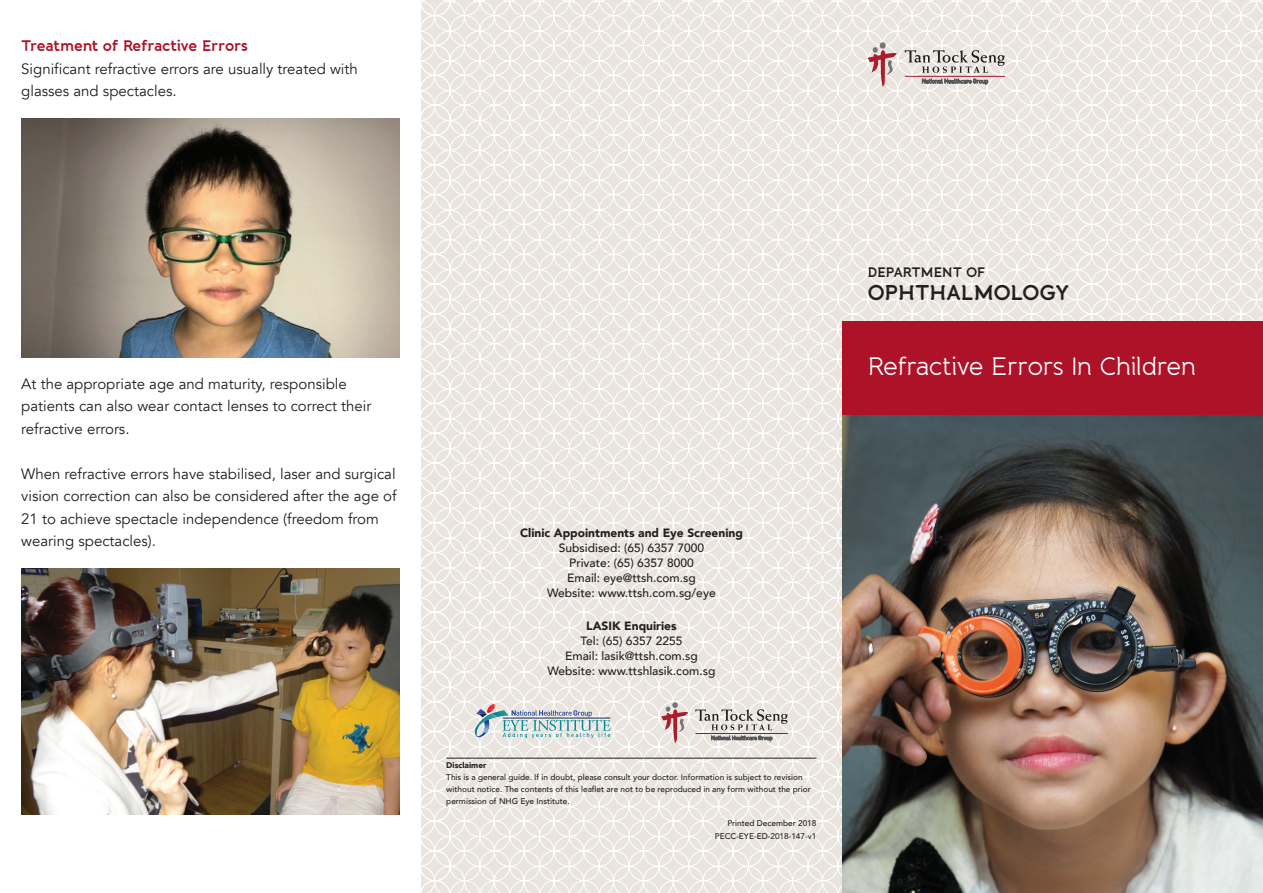
<style>
.page{position:relative;width:1263px;height:893px;background:#fff}
.page>*{position:absolute;margin:0;border:0;box-sizing:border-box;transform-origin:0 0}
.t1{font:25.2px "Banda";letter-spacing:-.02em;color:#fff}
.t2{font:700 21px "Banda";letter-spacing:-.025em;color:#231f20}
.t3{font:15px/22.5px "Avenir";color:#231f20}
.t4{font:700 15px "Banda";letter-spacing:-.015em;color:#ae1229}
.t5{font:700 13.5px "Banda";letter-spacing:-.03em;color:#231f20}
.t6{font:500 12px/15px "Avenir";color:#231f20;text-align:center}
.t7{font:900 12px "Avenir";color:#231f20}
.t8{font:500 8.25px/12px "Avenir";color:#231f20;text-align:right}
.t9{font:900 8.25px "Avenir";color:#231f20}
</style>
<div class="page">
<svg style="left:450px;top:0;width:612px;height:150px"></svg>
<svg style="left:450px;top:150px;width:612px;height:268px"></svg>
<svg style="left:450px;top:418px;width:392px;height:299px"></svg>
<svg style="left:450px;top:717px;width:392px;height:176px"></svg>
<svg style="left:421px;top:0;width:29px;height:893px"></svg>
<svg style="left:1077px;top:0;width:186px;height:321px"></svg>
<svg style="left:1091px;top:150px;width:172px;height:171px"></svg>
<div style="left:1047px;top:15px;width:30px;height:31px;border:1px solid #fff;border-radius:50%"></div>
<div style="left:1077px;top:15px;width:30px;height:31px;border:1px solid #fff;border-radius:50%"></div>
<div style="left:1047px;top:45px;width:31px;height:31px;border:1px solid #fff;border-radius:50%"></div>
<div style="left:1077px;top:45px;width:30px;height:31px;border:1px solid #fff;border-radius:50%"></div>
<div style="left:1047px;top:75px;width:30px;height:30px;border:1px solid #fff;border-radius:50%"></div>
<div style="left:1077px;top:75px;width:30px;height:30px;border:1px solid #fff;border-radius:50%"></div>
<div style="left:1047px;top:105px;width:31px;height:30px;border:1px solid #fff;border-radius:50%"></div>
<div style="left:1077px;top:105px;width:30px;height:30px;border:1px solid #fff;border-radius:50%"></div>
<div style="left:1047px;top:135px;width:30px;height:30px;border:1px solid #fff;border-radius:50%"></div>
<div style="left:1077px;top:135px;width:30px;height:30px;border:1px solid #fff;border-radius:50%"></div>
<div style="left:1047px;top:164px;width:31px;height:31px;border:1px solid #fff;border-radius:50%"></div>
<div style="left:1077px;top:164px;width:30px;height:31px;border:1px solid #fff;border-radius:50%"></div>
<div style="left:1047px;top:194px;width:30px;height:31px;border:1px solid #fff;border-radius:50%"></div>
<div style="left:1077px;top:194px;width:30px;height:31px;border:1px solid #fff;border-radius:50%"></div>
<div style="left:1047px;top:224px;width:31px;height:30px;border:1px solid #fff;border-radius:50%"></div>
<div style="left:1077px;top:224px;width:30px;height:30px;border:1px solid #fff;border-radius:50%"></div>
<div style="left:1047px;top:254px;width:30px;height:30px;border:1px solid #fff;border-radius:50%"></div>
<div style="left:1077px;top:254px;width:30px;height:30px;border:1px solid #fff;border-radius:50%"></div>
<div style="left:1047px;top:284px;width:31px;height:30px;border:1px solid #fff;border-radius:50%"></div>
<div style="left:1077px;top:284px;width:30px;height:30px;border:1px solid #fff;border-radius:50%"></div>
<div style="left:1047px;top:314px;width:30px;height:30px;border:1px solid #fff;border-radius:50%"></div>
<div style="left:1077px;top:314px;width:30px;height:30px;border:1px solid #fff;border-radius:50%"></div>
<svg style="left:1047px;top:0;width:60px;height:16px"></svg>
<div style="left:1061px;top:1px;width:31px;height:30px;border:1px solid #fff;border-radius:50%"></div>
<div style="left:1061px;top:31px;width:31px;height:30px;border:1px solid #fff;border-radius:50%"></div>
<div style="left:1061px;top:61px;width:31px;height:30px;border:1px solid #fff;border-radius:50%"></div>
<div style="left:1061px;top:90px;width:31px;height:31px;border:1px solid #fff;border-radius:50%"></div>
<div style="left:1061px;top:120px;width:31px;height:31px;border:1px solid #fff;border-radius:50%"></div>
<div style="left:1061px;top:150px;width:31px;height:31px;border:1px solid #fff;border-radius:50%"></div>
<div style="left:1061px;top:180px;width:31px;height:30px;border:1px solid #fff;border-radius:50%"></div>
<div style="left:1061px;top:210px;width:31px;height:30px;border:1px solid #fff;border-radius:50%"></div>
<div style="left:1061px;top:240px;width:31px;height:30px;border:1px solid #fff;border-radius:50%"></div>
<div style="left:1061px;top:269px;width:31px;height:31px;border:1px solid #fff;border-radius:50%"></div>
<div style="left:1061px;top:299px;width:31px;height:31px;border:1px solid #fff;border-radius:50%"></div>
<img style="left:842px;top:414px;width:421px;height:479px">
<div style="left:842px;top:321px;width:421px;height:93px;background:#ae1229"></div>
<hr style="left:446px;top:758px;width:370px;height:1px;background:#231f20">
<img style="left:475px;top:737px;width:14px;height:1px">
<img style="left:495px;top:710px;width:8px;height:25px">
<img style="left:495px;top:713px;width:2px;height:11px">
<svg style="left:475px;top:704px;width:20px;height:33px"></svg>
<svg style="left:503px;top:710px;width:107px;height:28px;background:#b9cbd0"></svg>
<svg style="left:695px;top:709px;width:93px;height:21px;background:#c6c1be"></svg>
<svg style="left:660px;top:702px;width:28px;height:43px"></svg>
<svg style="left:711px;top:736px;width:61px;height:5px"></svg>
<hr style="left:695px;top:733px;width:93px;height:1px;background:#ae1229">
<svg style="left:905px;top:50px;width:100px;height:23px;background:#c6c1be"></svg>
<svg style="left:867px;top:47px;width:30px;height:41px"></svg>
<div style="left:880px;top:42px;width:6px;height:7px;background:#767779;border-radius:50%"></div>
<svg style="left:922px;top:79px;width:66px;height:5px"></svg>
<hr style="left:905px;top:76px;width:100px;height:1px;background:#ae1229">
<img style="left:21px;top:569px;width:379px;height:245px">
<img style="left:21px;top:119px;width:379px;height:238px">
<p class="t4" style="left:21px;top:37px;width:228px">Treatment of Refractive Errors</p>
<p class="t3" style="left:21px;top:58px;width:338px">Significant refractive errors are usually treated with glasses and spectacles.</p>
<p class="t3" style="left:21px;top:373px;width:352px">At the appropriate age and maturity, responsible patients can also wear contact lenses to correct their refractive errors.</p>
<p class="t3" style="left:21px;top:463px;width:377px">When refractive errors have stabilised, laser and surgical vision correction can also be considered after the age of 21 to achieve spectacle independence (freedom from wearing spectacles).</p>
<p class="t7" style="left:520px;top:523px;width:224px">Clinic Appointments and Eye Screening</p>
<p class="t6" style="left:547px;top:540px;width:170px">Subsidised: (65) 6357 7000<br>Private: (65) 6357 8000<br>Email: eye@ttsh.com.sg<br>Website: www.ttsh.com.sg/eye</p>
<p class="t7" style="left:586px;top:616px;width:92px">LASIK Enquiries</p>
<p class="t6" style="left:547px;top:633px;width:169px">Tel: (65) 6357 2255<br>Email: lasik@ttsh.com.sg<br>Website: www.ttshlasik.com.sg</p>
<p class="t9" style="left:446px;top:758px;width:42px">Disclaimer</p>
<p class="t8" style="left:446px;top:771px;width:366px;text-align:left">This is a general guide. If in doubt, please consult your doctor. Information is subject to revision without notice. The contents of this leaflet are not to be reproduced in any form without the prior permission of NHG Eye Institute.</p>
<p class="t8" style="left:715px;top:816px;width:103px;line-height:12.8px">Printed December 2018<br>PECC-EYE-ED-2018-147-v1</p>
<p class="t5" style="left:867px;top:264px;width:119px">DEPARTMENT OF</p>
<h2 class="t2" style="left:867px;top:279px;width:203px">OPHTHALMOLOGY</h2>
<h1 class="t1" style="left:867px;top:351px;width:330px">Refractive Errors In Children</h1>
</div>
